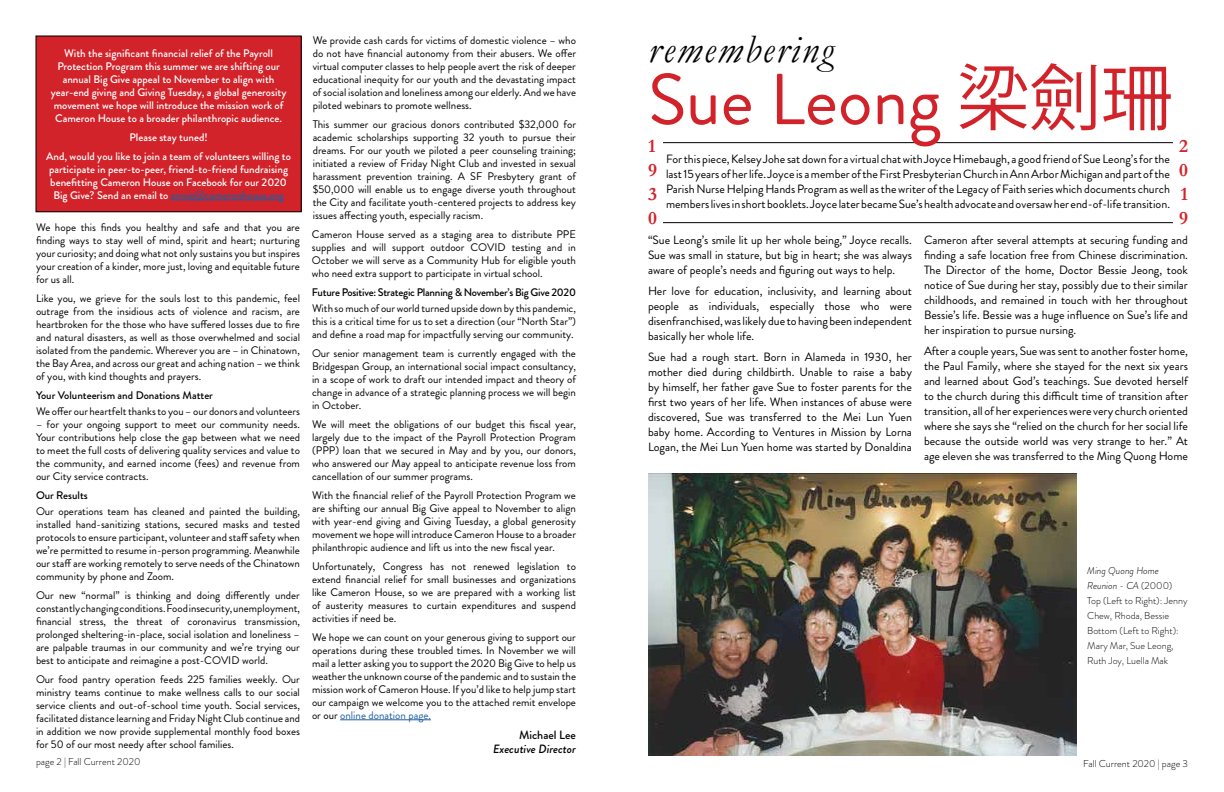
<style>
.page{position:relative;width:1224px;height:792px;background:#fff}
.page>*{position:absolute;margin:0;border:0;box-sizing:border-box;transform-origin:0 0}
.t1{font:72px "Brandon Grotesque";color:#d2232a}
.t2{font:italic 40px "Garamond";letter-spacing:.05em;color:#000}
.t3{font:700 19px/23.9px "Garamond";color:#d2232a;text-align:justify}
.t4{font:12px/15px "Brandon Grotesque";color:#000;text-align:justify}
.t5{font:italic 500 12px "Brandon Grotesque";color:#000}
.t6{font:500 12px "Brandon Grotesque";color:#000}
.t7{font:11px/13px "Brandon Grotesque";color:#000;text-align:justify}
.t8{font:500 11px/13px "Brandon Grotesque";color:#fff;text-align:center}
.t9{font:500 11px "Brandon Grotesque";letter-spacing:-.02em;color:#000}
.t10{font:500 11px "Brandon Grotesque";color:#000}
.t11{font:300 10px/15px "Brandon Grotesque";color:#000}
.s1{color:#215e9e}
.s2{font-family:"Koz Go Pro"}
.s3{font-style:italic}
</style>
<div class="page">
<div style="left:36px;top:36px;width:265px;height:176px;background:#d2232a"></div>
<hr style="left:171px;top:200px;width:113px;height:1px;background:#215e9e">
<hr style="left:340px;top:720px;width:91px;height:1px;background:#215e9e">
<hr style="left:663px;top:142px;width:510px;height:1px;background:#000">
<hr style="left:663px;top:222px;width:510px;height:1px;background:#000">
<img style="left:648px;top:473px;width:428px;height:283px">
<p class="t8" style="left:51px;top:47px;width:237px">With the significant financial relief of the Payroll Protection Program this summer we are shifting our annual Big Give appeal to November to align with year-end giving and Giving Tuesday, a global generosity movement we hope will introduce the mission work of Cameron House to a broader philanthropic audience.</p>
<p class="t8" style="left:46px;top:128px;width:246px;line-height:19px">Please stay tuned!<br>And, would you like to join a team of volunteers willing to</p>
<p class="t8" style="left:49px;top:163px;width:240px;text-align:justify">participate in peer-to-peer, friend-to-friend fundraising benefitting Cameron House on Facebook for our 2020<br>Big Give? Send an email to <span class="s1">annie@cameronhouse.org</span></p>
<p class="t7" style="left:36px;top:221px;width:266px">We hope this finds you healthy and safe and that you are finding ways to stay well of mind, spirit and heart; nurturing your curiosity; and doing what not only sustains you but inspires your creation of a kinder, more just, loving and equitable future for us all.</p>
<p class="t7" style="left:36px;top:292px;width:266px">Like you, we grieve for the souls lost to this pandemic, feel outrage from the insidious acts of violence and racism, are heartbroken for the those who have suffered losses due to fire and natural disasters, as well as those overwhelmed and social isolated from the pandemic. Wherever you are – in Chinatown, the Bay Area, and across our great and aching nation – we think of you, with kind thoughts and prayers.</p>
<p class="t10" style="left:36px;top:388px;width:179px">Your Volunteerism and Donations Matter</p>
<p class="t7" style="left:36px;top:405px;width:266px">We offer our heartfelt thanks to you – our donors and volunteers</p>
<p class="t7" style="left:36px;top:418px;width:266px">– for your ongoing support to meet our community needs.<br>Your contributions help close the gap between what we need to meet the full costs of delivering quality services and value to the community, and earned income (fees) and revenue from our City service contracts.</p>
<p class="t10" style="left:36px;top:488px;width:53px">Our Results</p>
<p class="t7" style="left:36px;top:505px;width:266px">Our operations team has cleaned and painted the building, installed hand-sanitizing stations, secured masks and tested protocols to ensure participant, volunteer and staff safety when we’re permitted to resume in-person programming. Meanwhile our staff are working remotely to serve needs of the Chinatown community by phone and Zoom.</p>
<p class="t7" style="left:36px;top:589px;width:266px">Our new “normal” is thinking and doing differently under constantly changing conditions. Food insecurity, unemployment, financial stress, the threat of coronavirus transmission, prolonged sheltering-in-place, social isolation and loneliness – are palpable traumas in our community and we’re trying our best to anticipate and reimagine a post-COVID world.</p>
<p class="t7" style="left:36px;top:673px;width:266px">Our food pantry operation feeds 225 families weekly. Our ministry teams continue to make wellness calls to our social service clients and out-of-school time youth. Social services, facilitated distance learning and Friday Night Club continue and in addition we now provide supplemental monthly food boxes for 50 of our most needy after school families.</p>
<p class="t7" style="left:313px;top:34px;width:265px">We provide cash cards for victims of domestic violence – who do not have financial autonomy from their abusers. We offer virtual computer classes to help people avert the risk of deeper educational inequity for our youth and the devastating impact of social isolation and loneliness among our elderly. And we have piloted webinars to promote wellness.</p>
<p class="t7" style="left:313px;top:118px;width:265px">This summer our gracious donors contributed $32,000 for academic scholarships supporting 32 youth to pursue their dreams. For our youth we piloted a peer counseling training; initiated a review of Friday Night Club and invested in sexual harassment prevention training. A SF Presbytery grant of $50,000 will enable us to engage diverse youth throughout the City and facilitate youth-centered projects to address key issues affecting youth, especially racism.</p>
<p class="t7" style="left:312px;top:228px;width:266px">Cameron House served as a staging area to distribute PPE supplies and will support outdoor COVID testing and in October we will serve as a Community Hub for eligible youth who need extra support to participate in virtual school.</p>
<p class="t9" style="left:312px;top:284px;width:266px">Future Positive: Strategic Planning &amp; November’s Big Give 2020</p>
<p class="t7" style="left:312px;top:302px;width:266px">With so much of our world turned upside down by this pandemic, this is a critical time for us to set a direction (our “North Star”) and define a road map for impactfully serving our community.</p>
<p class="t7" style="left:312px;top:347px;width:266px">Our senior management team is currently engaged with the Bridgespan Group, an international social impact consultancy, in a scope of work to draft our intended impact and theory of change in advance of a strategic planning process we will begin in October.</p>
<p class="t7" style="left:312px;top:418px;width:266px">We will meet the obligations of our budget this fiscal year, largely due to the impact of the Payroll Protection Program (PPP) loan that we secured in May and by you, our donors, who answered our May appeal to anticipate revenue loss from cancellation of our summer programs.</p>
<p class="t7" style="left:312px;top:489px;width:266px">With the financial relief of the Payroll Protection Program we are shifting our annual Big Give appeal to November to align with year-end giving and Giving Tuesday, a global generosity movement we hope will introduce Cameron House to a broader philanthropic audience and lift us into the new fiscal year.</p>
<p class="t7" style="left:312px;top:560px;width:266px">Unfortunately, Congress has not renewed legislation to extend financial relief for small businesses and organizations like Cameron House, so we are prepared with a working list of austerity measures to curtain expenditures and suspend activities if need be.</p>
<p class="t7" style="left:312px;top:631px;width:266px">We hope we can count on your generous giving to support our operations during these troubled times. In November we will mail a letter asking you to support the 2020 Big Give to help us weather the unknown course of the pandemic and to sustain the mission work of Cameron House. If you’d like to help jump start our campaign we welcome you to the attached remit envelope or our <span class="s1">online donation page.</span></p>
<p class="t6" style="left:519px;top:726px;width:58px">Michael Lee</p>
<p class="t5" style="left:493px;top:740px;width:84px">Executive Director</p>
<h2 class="t2" style="left:648px;top:22px;width:187px">remembering</h2>
<h1 class="t1" style="left:648px;top:50px;width:527px">Sue Leong <span class="s2">梁劍珊</span></h1>
<p class="t4" style="left:666px;top:152px;width:506px">For this piece, Kelsey Johe sat down for a virtual chat with Joyce Himebaugh, a good friend of Sue Leong’s for the last 15 years of her life. Joyce is a member of the First Presbyterian Church in Ann Arbor Michigan and part of the Parish Nurse Helping Hands Program as well as the writer of the Legacy of Faith series which documents church members lives in short booklets. Joyce later became Sue’s health advocate and oversaw her end-of-life transition.</p>
<p class="t4" style="left:648px;top:233px;width:265px">“Sue Leong’s smile lit up her whole being,” Joyce recalls.<br>Sue was small in stature, but big in heart; she was always aware of people’s needs and figuring out ways to help.</p>
<p class="t4" style="left:648px;top:284px;width:266px">Her love for education, inclusivity, and learning about people as individuals, especially those who were disenfranchised, was likely due to having been independent basically her whole life.</p>
<p class="t4" style="left:648px;top:350px;width:266px">Sue had a rough start. Born in Alameda in 1930, her mother died during childbirth. Unable to raise a baby by himself, her father gave Sue to foster parents for the first two years of her life. When instances of abuse were discovered, Sue was transferred to the Mei Lun Yuen baby home. According to Ventures in Mission by Lorna Logan, the Mei Lun Yuen home was started by Donaldina</p>
<h3 class="t3" style="left:648px;top:135px;width:10px">1<br>9<br>3<br>0</h3>
<h3 class="t3" style="left:1179px;top:135px;width:10px">2<br>0<br>1<br>9</h3>
<p class="t4" style="left:924px;top:233px;width:266px">Cameron after several attempts at securing funding and finding a safe location free from Chinese discrimination.<br>The Director of the home, Doctor Bessie Jeong, took notice of Sue during her stay, possibly due to their similar childhoods, and remained in touch with her throughout Bessie’s life. Bessie was a huge influence on Sue’s life and her inspiration to pursue nursing.</p>
<p class="t4" style="left:924px;top:344px;width:266px">After a couple years, Sue was sent to another foster home, the Paul Family, where she stayed for the next six years and learned about God’s teachings. Sue devoted herself to the church during this difficult time of transition after transition, all of her experiences were very church oriented where she says she “relied on the church for her social life because the outside world was very strange to her.” At age eleven she was transferred to the Ming Quong Home</p>
<p class="t11" style="left:1087px;top:563px;width:102px"><span class="s3">Ming Quong Home<br>Reunion - CA</span> (2000)<br>Top (Left to Right): Jenny<br>Chew, Rhoda, Bessie<br>Bottom (Left to Right):<br>Mary Mar, Sue Leong,<br>Ruth Joy, Luella Mak</p>
<p class="t11" style="left:36px;top:754px;width:106px">page 2 | Fall Current 2020</p>
<p class="t11" style="left:1083px;top:756px;width:106px">Fall Current 2020 | page 3</p>
</div>
